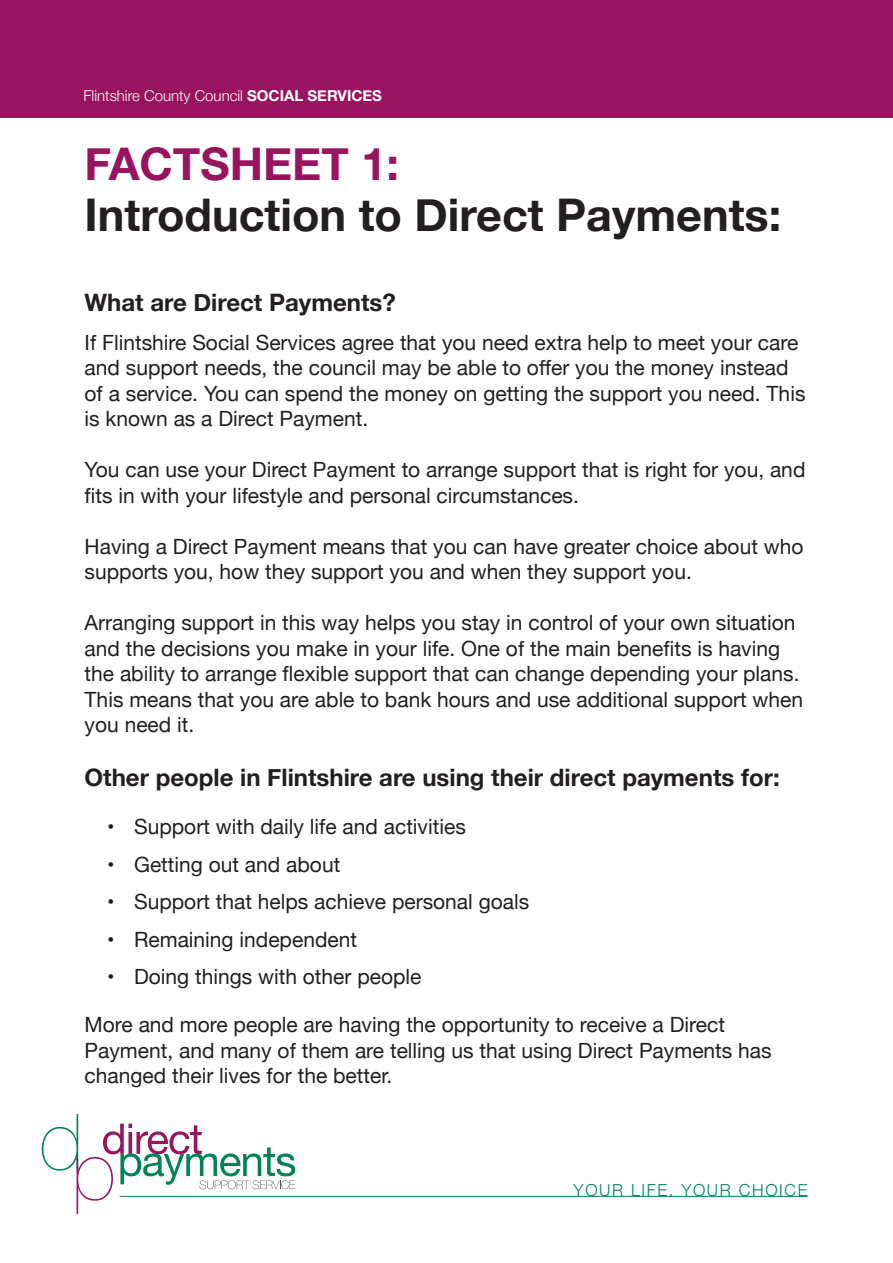
<style>
.page{position:relative;width:893px;height:1263px;background:#fff}
.page>*{position:absolute;margin:0;border:0;box-sizing:border-box;transform-origin:0 0}
.t1{font:700 45px "Helvetica Neue";color:#231f20}
.t2{font:700 45px "Helvetica Neue";color:#99145e}
.t3{font:700 24px "Helvetica Neue";color:#231f20}
.t4{font:21px/25.5px "Helvetica Neue";color:#231f20}
.t5{font:300 16.5px "Helvetica Neue";letter-spacing:.1em;color:#008457}
.t6{font:300 15px "Helvetica Neue";color:#fff}
.s1{font-weight:700}
</style>
<div class="page">
<div style="left:0;top:0;width:893px;height:117px;background:#99145e"></div>
<svg style="left:42px;top:1114px;width:253px;height:100px"></svg>
<hr style="left:120px;top:1196px;width:687px;height:1px;background:#008457">
<p class="t6" style="left:84px;top:84px;width:300px">Flintshire County Council <span class="s1">SOCIAL SERVICES</span></p>
<p class="t2" style="left:85px;top:129px;width:316px">FACTSHEET 1:</p>
<p class="t1" style="left:85px;top:180px;width:698px">Introduction to Direct Payments:</p>
<p class="t3" style="left:85px;top:283px;width:313px">What are Direct Payments?</p>
<p class="t4" style="left:85px;top:331px;width:722px">If Flintshire Social Services agree that you need extra help to meet your care and support needs, the council may be able to offer you the money instead of a service. You can spend the money on getting the support you need. This is known as a Direct Payment.</p>
<p class="t4" style="left:85px;top:458px;width:722px">You can use your Direct Payment to arrange support that is right for you, and fits in with your lifestyle and personal circumstances.</p>
<p class="t4" style="left:85px;top:535px;width:720px">Having a Direct Payment means that you can have greater choice about who supports you, how they support you and when they support you.</p>
<p class="t4" style="left:85px;top:611px;width:720px">Arranging support in this way helps you stay in control of your own situation and the decisions you make in your life. One of the main benefits is having the ability to arrange flexible support that can change depending your plans.<br>This means that you are able to bank hours and use additional support when you need it.</p>
<p class="t3" style="left:85px;top:759px;width:697px">Other people in Flintshire are using their direct payments for:</p>
<p class="t4" style="left:107px;top:815px;width:360px">• Support with daily life and activities</p>
<p class="t4" style="left:107px;top:853px;width:235px">• Getting out and about</p>
<p class="t4" style="left:107px;top:890px;width:424px">• Support that helps achieve personal goals</p>
<p class="t4" style="left:107px;top:928px;width:251px">• Remaining independent</p>
<p class="t4" style="left:107px;top:965px;width:316px">• Doing things with other people</p>
<p class="t4" style="left:85px;top:1013px;width:689px">More and more people are having the opportunity to receive a Direct<br>Payment, and many of them are telling us that using Direct Payments has changed their lives for the better.</p>
<p class="t5" style="left:574px;top:1176px;width:235px">YOUR LIFE. YOUR CHOICE</p>
</div>
